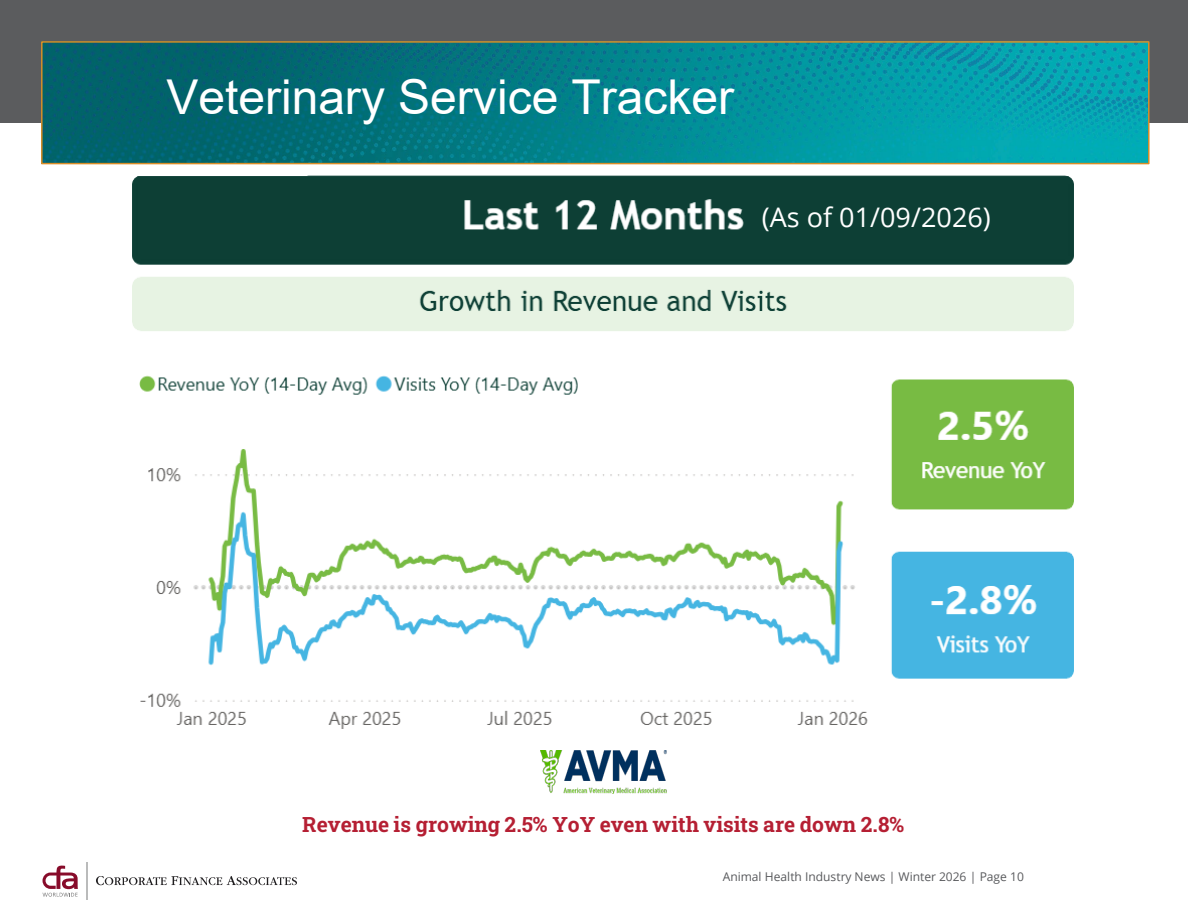
<style>
.page{position:relative;width:1188px;height:918px;background:#fff}
.page>*{position:absolute;margin:0;border:0;box-sizing:border-box;transform-origin:0 0}
.t1{font:48px "Arial";color:#fff}
.t2{font:27px "Open Sans";color:#fff}
.t3{font:700 21px "Roboto Slab";color:#b51f33}
.t4{font:12px "Open Sans";color:#595a5d}
</style>
<div class="page">
<div style="left:0;top:0;width:1188px;height:122px;background:#5b5c5e"></div>
<img style="left:44px;top:44px;width:1103px;height:117px">
<div style="left:41px;top:41px;width:1109px;height:123px;border:2px solid #d98d27"></div>
<hr style="left:86px;top:862px;width:2px;height:38px;background:#babbbb">
<svg style="left:96px;top:876px;width:201px;height:9px"></svg>
<svg style="left:43px;top:865px;width:35px;height:32px"></svg>
<img style="left:132px;top:175px;width:942px;height:554px">
<img style="left:540px;top:751px;width:126px;height:42px">
<h2 class="t1" style="left:166px;top:64px;width:569px">Veterinary Service Tracker</h2>
<p class="t2" style="left:762px;top:199px;width:230px">(As of 01/09/2026)</p>
<p class="t3" style="left:302px;top:810px;width:603px">Revenue is growing 2.5% YoY even with visits are down 2.8%</p>
<p class="t4" style="left:723px;top:869px;width:303px">Animal Health Industry News | Winter 2026 | Page 10</p>
</div>
